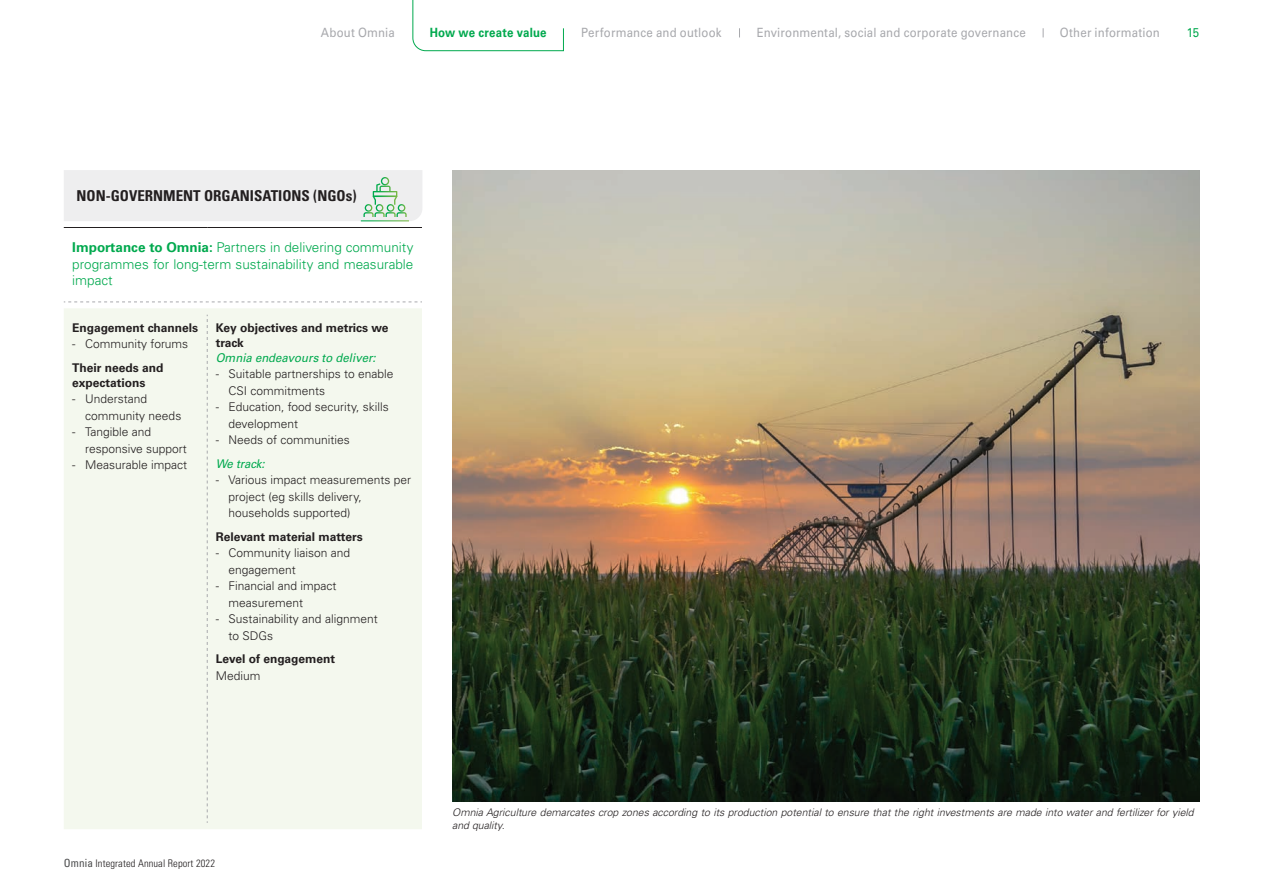
<style>
.page{position:relative;width:1263px;height:893px;background:#fff}
.page>*{position:absolute;margin:0;border:0;box-sizing:border-box;transform-origin:0 0}
.t1{font:700 condensed 15px "Univers LT Std";color:#231f20}
.t2{font:300 13.5px/16.5px "Univers LT Std";color:#00a94e;text-align:justify}
.t3{font:12.75px "Univers LT Std";letter-spacing:.015em;color:#a8a9ad;scale:.9 1}
.t4{font:700 12.75px "Univers LT Std";letter-spacing:.02em;color:#00a94e;scale:.9 1}
.t5{font:12.75px "Univers LT Std";color:#00a94e;scale:.9 1}
.t6{font:300 12px/16.5px "Univers LT Std";color:#231f20}
.t7{font:700 12px/15px "Univers LT Std";color:#231f20}
.t8{font:italic 12px "Univers LT Std";color:#00a94e;scale:.95 1}
.t9{font:italic 300 10.5px/12.8px "Univers LT Std";color:#231f20}
.t10{font:300 condensed 10.5px "Univers LT Std";letter-spacing:.01em;color:#231f20}
.s1{font-weight:700}
.s2{font-weight:400;font-size:11.25px;color:#4b4c4d}
</style>
<div class="page">
<div style="left:64px;top:308px;width:358px;height:521px;background:#f4f8ee"></div>
<hr style="left:64px;top:227px;width:143px;height:1px;background:#231f20">
<hr style="left:207px;top:227px;width:215px;height:1px;background:#231f20">
<svg style="left:207px;top:315px;width:1px;height:508px"></svg>
<svg style="left:64px;top:302px;width:358px;height:1px"></svg>
<div style="left:64px;top:170px;width:358px;height:51px;background:#eeeeef"></div>
<img style="left:452px;top:170px;width:747px;height:631px">
<svg style="left:412px;top:0;width:152px;height:51px"></svg>
<p class="t3" style="left:321px;top:25px;width:84px">About Omnia</p>
<p class="t4" style="left:430px;top:26px;width:131px">How we create value</p>
<p class="t3" style="left:581px;top:25px;width:158px">Performance and outlook</p>
<p class="t3" style="left:757px;top:25px;width:301px">Environmental, social and corporate governance</p>
<p class="t3" style="left:1060px;top:25px;width:112px">Other information</p>
<p class="t5" style="left:1187px;top:25px;width:15px">15</p>
<p class="t1" style="left:77px;top:186px;width:281px">NON-GOVERNMENT ORGANISATIONS (NGOs)</p>
<p class="t2" style="left:72px;top:239px;width:343px"><span class="s1">Importance to Omnia:</span> Partners in delivering community programmes for long-term sustainability and measurable impact</p>
<p class="t7" style="left:72px;top:320px;width:127px">Engagement channels</p>
<p class="t6" style="left:72px;top:336px;width:117px">- Community forums</p>
<p class="t7" style="left:72px;top:360px;width:93px">Their needs and expectations</p>
<p class="t6" style="left:85px;top:391px;width:98px;text-indent:-13px">- Understand community needs</p>
<p class="t6" style="left:85px;top:424px;width:103px;text-indent:-13px">- Tangible and responsive support</p>
<p class="t6" style="left:72px;top:457px;width:116px">- Measurable impact</p>
<p class="t7" style="left:216px;top:320px;width:174px">Key objectives and metrics we track</p>
<p class="t8" style="left:216px;top:350px;width:170px">Omnia endeavours to deliver:</p>
<p class="t6" style="left:228px;top:366px;width:166px;text-indent:-13px">- Suitable partnerships to enable<br>CSI commitments</p>
<p class="t6" style="left:228px;top:399px;width:162px;text-indent:-13px">- Education, food security, skills development</p>
<p class="t6" style="left:216px;top:432px;width:136px">- Needs of communities</p>
<p class="t8" style="left:216px;top:456px;width:53px">We track:</p>
<p class="t6" style="left:228px;top:472px;width:184px;text-indent:-13px">- Various impact measurements per project (eg skills delivery, households supported)</p>
<p class="t7" style="left:216px;top:529px;width:148px">Relevant material matters</p>
<p class="t6" style="left:228px;top:545px;width:123px;text-indent:-13px">- Community liaison and engagement</p>
<p class="t6" style="left:228px;top:578px;width:110px;text-indent:-13px">- Financial and impact measurement</p>
<p class="t6" style="left:228px;top:611px;width:151px;text-indent:-13px">- Sustainability and alignment to SDGs</p>
<p class="t7" style="left:216px;top:652px;width:121px">Level of engagement</p>
<p class="t6" style="left:216px;top:667px;width:46px">Medium</p>
<p class="t10" style="left:64px;top:857px;width:153px"><span class="s2">Omnia</span> Integrated Annual Report 2022</p>
<p class="t9" style="left:452px;top:806px;width:743px">Omnia Agriculture demarcates crop zones according to its production potential to ensure that the right investments are made into water and fertilizer for yield and quality.</p>
</div>
